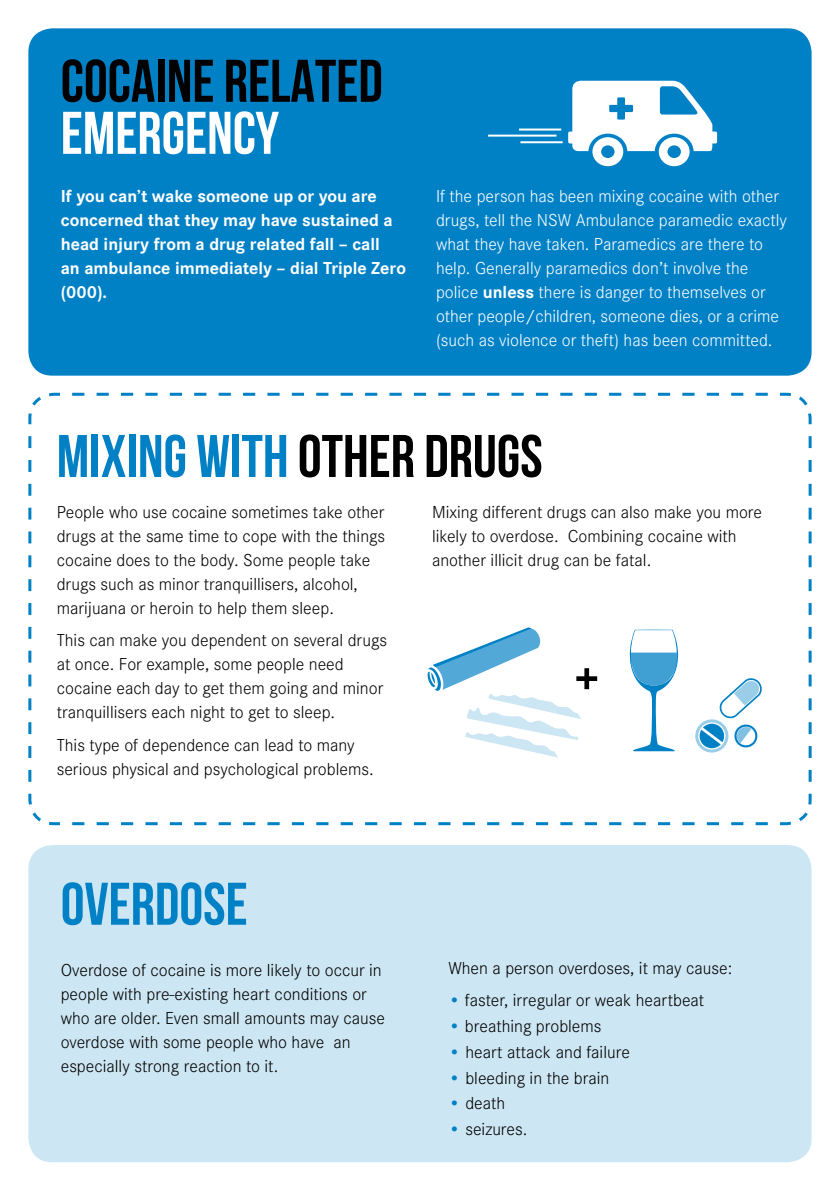
<style>
.page{position:relative;width:840px;height:1191px;background:#fff}
.page>*{position:absolute;margin:0;border:0;box-sizing:border-box;transform-origin:0 0}
.t1{font:700 60px "Bebas Neue";color:#0081c6}
.t2{font:700 60px "Bebas Neue";color:#000}
.t3{font:700 60px "Bebas Neue";color:#fff}
.t4{font:300 18px/24px "Corporate S";color:#000}
.t5{font:300 18px/24px "Corporate S";color:#fff}
.t6{font:700 18px/24px "Corporate S";color:#fff}
.s1{font-weight:700}
.s2{color:#000}
.s3{color:#0081c6}
</style>
<div class="page">
<svg style="left:28px;top:392px;width:784px;height:434px"></svg>
<div style="left:28px;top:845px;width:783px;height:317px;background:#cde6f3;border-radius:24px"></div>
<svg style="left:693px;top:677px;width:69px;height:76px"></svg>
<svg style="left:426px;top:627px;width:155px;height:130px"></svg>
<svg style="left:624px;top:629px;width:59px;height:122px"></svg>
<div style="left:28px;top:28px;width:783px;height:348px;background:#0081c6;border-radius:24px"></div>
<svg style="left:568px;top:81px;width:148px;height:85px"></svg>
<hr style="left:518px;top:129px;width:43px;height:2px;background:#fff">
<hr style="left:488px;top:135px;width:68px;height:2px;background:#fff">
<hr style="left:520px;top:141px;width:42px;height:2px;background:#fff">
<h1 class="t2" style="left:61px;top:48px;width:323px">COCAINE RELATED</h1>
<h1 class="t3" style="left:61px;top:100px;width:220px">EMERGENCY</h1>
<p class="t6" style="left:61px;top:184px;width:346px">If you can’t wake someone up or you are concerned that they may have sustained a head injury from a drug related fall – call<br>an ambulance immediately – dial Triple Zero (000).</p>
<p class="t5" style="left:436px;top:184px;width:352px">If the person has been mixing cocaine with other drugs, tell the NSW Ambulance paramedic exactly what they have taken. Paramedics are there to help. Generally paramedics don’t involve the police <span class="s1">unless</span> there is danger to themselves or other people/children, someone dies, or a crime (such as violence or theft) has been committed.</p>
<h1 class="t1" style="left:57px;top:423px;width:487px">MIXING WITH <span class="s2">OTHER DRUGS</span></h1>
<p class="t4" style="left:57px;top:500px;width:330px">People who use cocaine sometimes take other drugs at the same time to cope with the things cocaine does to the body. Some people take drugs such as minor tranquillisers, alcohol, marijuana or heroin to help them sleep.</p>
<p class="t4" style="left:57px;top:628px;width:331px">This can make you dependent on several drugs at once. For example, some people need cocaine each day to get them going and minor tranquillisers each night to get to sleep.</p>
<p class="t4" style="left:57px;top:733px;width:318px">This type of dependence can lead to many serious physical and psychological problems.</p>
<h1 class="t1" style="left:61px;top:871px;width:188px">OVERDOSE</h1>
<p class="t4" style="left:61px;top:958px;width:325px">Overdose of cocaine is more likely to occur in people with pre-existing heart conditions or who are older. Even small amounts may cause overdose with some people who have an especially strong reaction to it.</p>
<p class="t4" style="left:432px;top:500px;width:331px">Mixing different drugs can also make you more likely to overdose. Combining cocaine with another illicit drug can be fatal.</p>
<h1 class="t2" style="left:574px;top:646px;width:25px">+</h1>
<p class="t4" style="left:448px;top:956px;width:285px">When a person overdoses, it may cause:</p>
<p class="t4" style="left:448px;top:988px;width:257px"><span class="s3">•</span> faster, irregular or weak heartbeat</p>
<p class="t4" style="left:448px;top:1014px;width:154px"><span class="s3">•</span> breathing problems</p>
<p class="t4" style="left:448px;top:1040px;width:183px"><span class="s3">•</span> heart attack and failure</p>
<p class="t4" style="left:448px;top:1065px;width:162px"><span class="s3">•</span> bleeding in the brain</p>
<p class="t4" style="left:448px;top:1091px;width:58px"><span class="s3">•</span> death</p>
<p class="t4" style="left:448px;top:1117px;width:80px"><span class="s3">•</span> seizures.</p>
</div>
